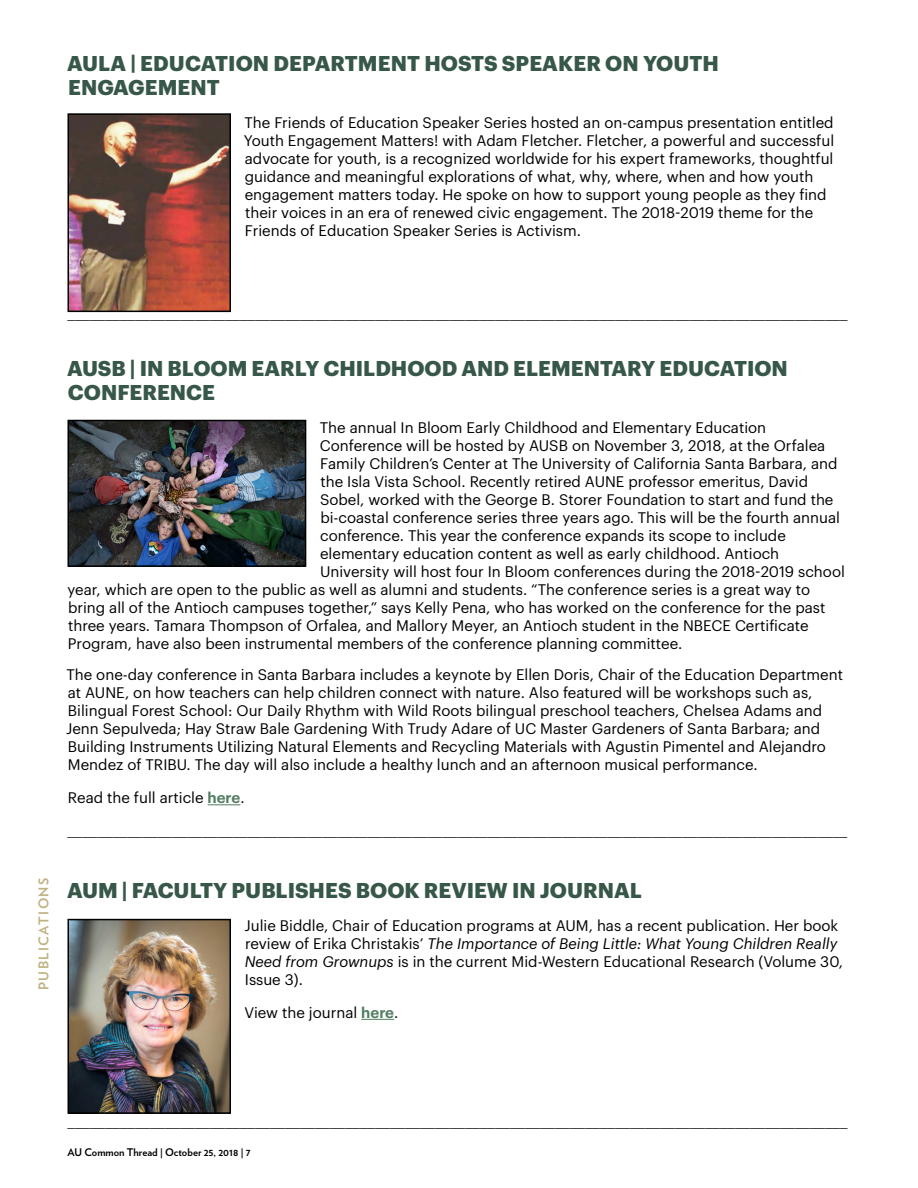
<style>
.page{position:relative;width:918px;height:1188px;background:#fff}
.page>*{position:absolute;margin:0;border:0;box-sizing:border-box;transform-origin:0 0}
.t1{font:700 21px/24px "Graphik";color:#375849}
.t2{font:15px/18px "Graphik";color:#000}
.t3{font:300 15px "Helvetica";color:#000}
.t4{font:700 13.5px "Verlag";letter-spacing:.1em;color:#c0b282}
.t5{font:700 10.5px "Verlag";color:#000}
.s1{font-weight:600;color:#517d61}
.s2{font-style:italic}
</style>
<div class="page">
<hr style="left:208px;top:805px;width:32px;height:1px;background:#517d61">
<hr style="left:361px;top:1019px;width:33px;height:1px;background:#517d61">
<img style="left:71px;top:116px;width:157px;height:193px">
<div style="left:68px;top:113px;width:163px;height:199px;border:2px solid #000"></div>
<img style="left:71px;top:423px;width:232px;height:141px">
<div style="left:68px;top:420px;width:238px;height:147px;border:2px solid #000"></div>
<img style="left:71px;top:922px;width:157px;height:189px">
<div style="left:68px;top:919px;width:163px;height:195px;border:2px solid #000"></div>
<h1 class="t1" style="left:67px;top:50px;width:653px">AULA | EDUCATION DEPARTMENT HOSTS SPEAKER ON YOUTH<br>ENGAGEMENT</h1>
<p class="t2" style="left:244px;top:113px;width:592px">The Friends of Education Speaker Series hosted an on-campus presentation entitled Youth Engagement Matters! with Adam Fletcher. Fletcher, a powerful and successful advocate for youth, is a recognized worldwide for his expert frameworks, thoughtful guidance and meaningful explorations of what, why, where, when and how youth engagement matters today. He spoke on how to support young people as they find their voices in an era of renewed civic engagement. The 2018-2019 theme for the Friends of Education Speaker Series is Activism.</p>
<p class="t4" style="left:33px;top:990px;width:114px;rotate:-90deg">PUBLICATIONS</p>
<p class="t3" style="left:68px;top:301px;width:781px">________________________________________________________________________________________________________</p>
<h1 class="t1" style="left:67px;top:354px;width:722px">AUSB | IN BLOOM EARLY CHILDHOOD AND ELEMENTARY EDUCATION<br>CONFERENCE</h1>
<p class="t2" style="left:320px;top:417px;width:448px">The annual In Bloom Early Childhood and Elementary Education</p>
<p class="t2" style="left:320px;top:435px;width:507px">Conference will be hosted by AUSB on November 3, 2018, at the Orfalea</p>
<p class="t2" style="left:320px;top:453px;width:519px">Family Children’s Center at The University of California Santa Barbara, and</p>
<p class="t2" style="left:320px;top:471px;width:489px">the Isla Vista School. Recently retired AUNE professor emeritus, David</p>
<p class="t2" style="left:320px;top:489px;width:515px">Sobel, worked with the George B. Storer Foundation to start and fund the</p>
<p class="t2" style="left:320px;top:507px;width:521px">bi-coastal conference series three years ago. This will be the fourth annual</p>
<p class="t2" style="left:320px;top:525px;width:467px">conference. This year the conference expands its scope to include</p>
<p class="t2" style="left:320px;top:543px;width:461px">elementary education content as well as early childhood. Antioch</p>
<p class="t2" style="left:320px;top:561px;width:526px">University will host four In Bloom conferences during the 2018-2019 school</p>
<p class="t2" style="left:67px;top:579px;width:744px">year, which are open to the public as well as alumni and students. “The conference series is a great way to</p>
<p class="t2" style="left:68px;top:597px;width:759px">bring all of the Antioch campuses together,” says Kelly Pena, who has worked on the conference for the past</p>
<p class="t2" style="left:68px;top:615px;width:742px">three years. Tamara Thompson of Orfalea, and Mallory Meyer, an Antioch student in the NBECE Certificate</p>
<p class="t2" style="left:68px;top:633px;width:616px">Program, have also been instrumental members of the conference planning committee.</p>
<p class="t2" style="left:66px;top:665px;width:779px">The one-day conference in Santa Barbara includes a keynote by Ellen Doris, Chair of the Education Department at AUNE, on how teachers can help children connect with nature. Also featured will be workshops such as, Bilingual Forest School: Our Daily Rhythm with Wild Roots bilingual preschool teachers, Chelsea Adams and Jenn Sepulveda; Hay Straw Bale Gardening With Trudy Adare of UC Master Gardeners of Santa Barbara; and Building Instruments Utilizing Natural Elements and Recycling Materials with Agustin Pimentel and Alejandro Mendez of TRIBU. The day will also include a healthy lunch and an afternoon musical performance.</p>
<p class="t2" style="left:68px;top:788px;width:178px">Read the full article <span class="s1">here</span>.</p>
<p class="t3" style="left:67px;top:818px;width:781px">________________________________________________________________________________________________________</p>
<h1 class="t1" style="left:67px;top:876px;width:576px">AUM | FACULTY PUBLISHES BOOK REVIEW IN JOURNAL</h1>
<p class="t2" style="left:244px;top:915px;width:600px">Julie Biddle, Chair of Education programs at AUM, has a recent publication. Her book review of Erika Christakis’ <span class="s2">The Importance of Being Little: What Young Children Really Need from Grownups</span> is in the current Mid-Western Educational Research (Volume 30, Issue 3).</p>
<p class="t2" style="left:244px;top:1002px;width:155px">View the journal <span class="s1">here</span>.</p>
<p class="t3" style="left:68px;top:1109px;width:782px">________________________________________________________________________________________________________</p>
<p class="t5" style="left:68px;top:1144px;width:185px">AU Common Thread | October 25, 2018 | 7</p>
</div>
